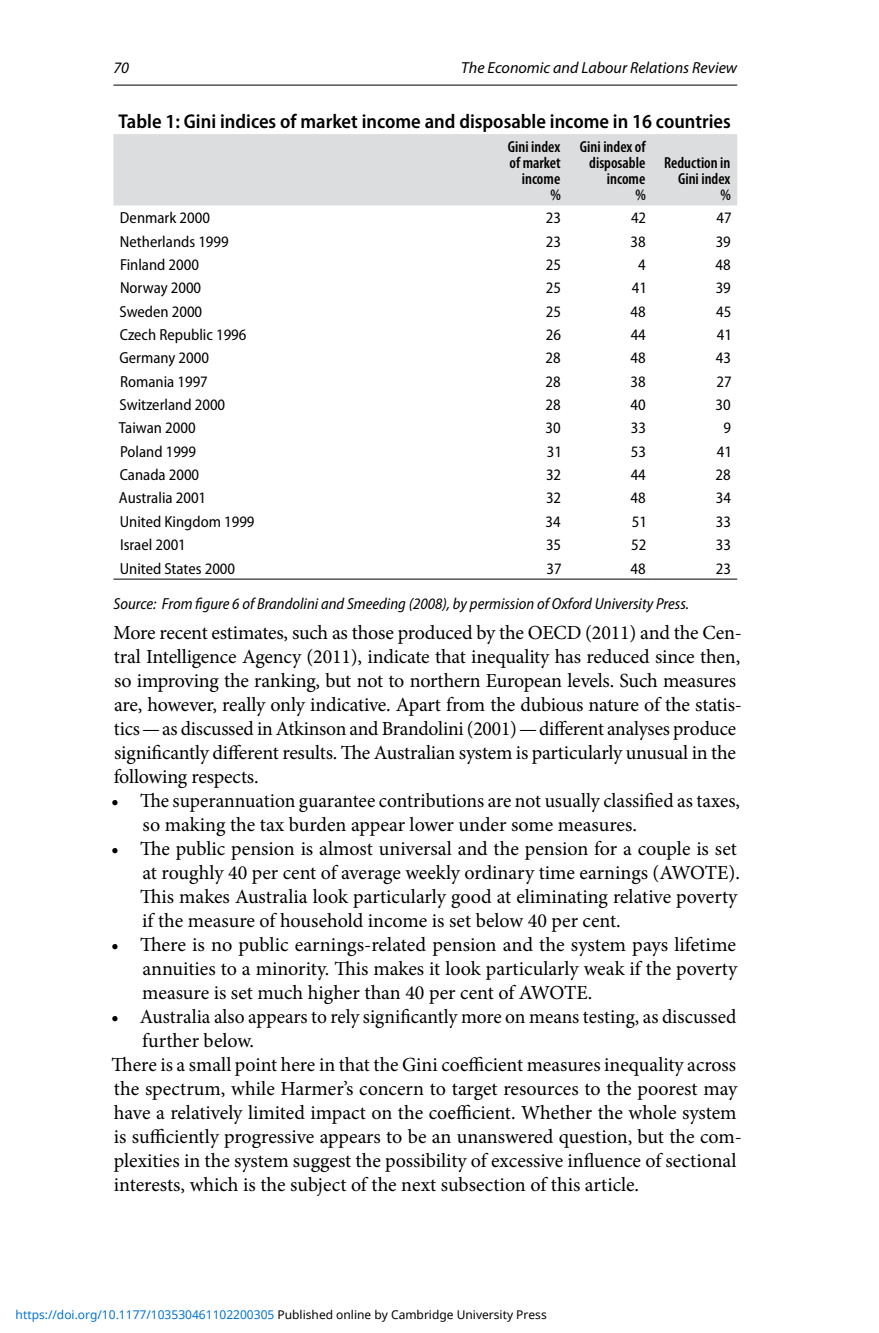
<style>
.page{position:relative;width:879px;height:1333px;background:#fff}
.page>*{position:absolute;margin:0;border:0;box-sizing:border-box;transform-origin:0 0}
.t1{font:20px/24px "Minion Pro";letter-spacing:-.005em;color:#010000}
.t2{font:600 semi-condensed 20px "Myriad Pro";color:#010000}
.t3{font:semi-condensed 16px "Myriad Pro";color:#010000}
.t4{font:italic semi-condensed 16px "Myriad Pro";color:#010000}
.t5{font:600 condensed 16px/16px "Myriad Pro";color:#010000;text-align:right}
.t6{font:italic 16px "Myriad Pro";color:#010000}
.t7{font:12px "Noto Sans";color:#0172cf}
.s1{color:#000}
</style>
<div class="page">
<hr style="left:113px;top:85px;width:624px;height:1px;background:#010000">
<div style="left:113px;top:134px;width:624px;height:71px;background:#dcddde"></div>
<hr style="left:113px;top:578px;width:369px;height:1px;background:#000">
<hr style="left:482px;top:578px;width:85px;height:1px;background:#000">
<hr style="left:567px;top:578px;width:85px;height:1px;background:#000">
<hr style="left:652px;top:578px;width:85px;height:1px;background:#000">
<p class="t6" style="left:113px;top:58px;width:17px">70</p>
<p class="t6" style="left:461px;top:58px;width:277px">The Economic and Labour Relations Review</p>
<p class="t2" style="left:119px;top:109px;width:614px">Table 1: Gini indices of market income and disposable income in 16 countries</p>
<p class="t5" style="left:508px;top:138px;width:54px">Gini index of market income %</p>
<p class="t5" style="left:580px;top:138px;width:67px">Gini index of disposable income<br>%</p>
<p class="t5" style="left:664px;top:154px;width:68px">Reduction in<br>Gini index %</p>
<p class="t3" style="left:120px;top:208px;width:92px">Denmark 2000</p>
<p class="t3" style="left:546px;top:208px;width:17px">23</p>
<p class="t3" style="left:631px;top:208px;width:17px">42</p>
<p class="t3" style="left:716px;top:208px;width:17px">47</p>
<p class="t3" style="left:120px;top:231px;width:110px">Netherlands 1999</p>
<p class="t3" style="left:546px;top:231px;width:17px">23</p>
<p class="t3" style="left:630px;top:231px;width:17px">38</p>
<p class="t3" style="left:715px;top:231px;width:17px">39</p>
<p class="t3" style="left:120px;top:255px;width:81px">Finland 2000</p>
<p class="t3" style="left:546px;top:255px;width:17px">25</p>
<p class="t3" style="left:638px;top:255px;width:9px">4</p>
<p class="t3" style="left:715px;top:255px;width:17px">48</p>
<p class="t3" style="left:120px;top:278px;width:83px">Norway 2000</p>
<p class="t3" style="left:546px;top:278px;width:17px">25</p>
<p class="t3" style="left:632px;top:278px;width:17px">41</p>
<p class="t3" style="left:716px;top:278px;width:17px">39</p>
<p class="t3" style="left:120px;top:301px;width:84px">Sweden 2000</p>
<p class="t3" style="left:546px;top:301px;width:17px">25</p>
<p class="t3" style="left:630px;top:301px;width:17px">48</p>
<p class="t3" style="left:716px;top:301px;width:17px">45</p>
<p class="t3" style="left:120px;top:325px;width:128px">Czech Republic 1996</p>
<p class="t3" style="left:546px;top:325px;width:17px">26</p>
<p class="t3" style="left:630px;top:325px;width:17px">44</p>
<p class="t3" style="left:717px;top:325px;width:17px">41</p>
<p class="t3" style="left:119px;top:348px;width:91px">Germany 2000</p>
<p class="t3" style="left:545px;top:348px;width:17px">28</p>
<p class="t3" style="left:630px;top:348px;width:17px">48</p>
<p class="t3" style="left:716px;top:348px;width:17px">43</p>
<p class="t3" style="left:120px;top:371px;width:89px">Romania 1997</p>
<p class="t3" style="left:545px;top:371px;width:17px">28</p>
<p class="t3" style="left:630px;top:371px;width:17px">38</p>
<p class="t3" style="left:716px;top:371px;width:17px">27</p>
<p class="t3" style="left:120px;top:395px;width:107px">Switzerland 2000</p>
<p class="t3" style="left:545px;top:395px;width:17px">28</p>
<p class="t3" style="left:630px;top:395px;width:17px">40</p>
<p class="t3" style="left:715px;top:395px;width:17px">30</p>
<p class="t3" style="left:119px;top:418px;width:78px">Taiwan 2000</p>
<p class="t3" style="left:545px;top:418px;width:17px">30</p>
<p class="t3" style="left:631px;top:418px;width:17px">33</p>
<p class="t3" style="left:723px;top:418px;width:9px">9</p>
<p class="t3" style="left:120px;top:441px;width:78px">Poland 1999</p>
<p class="t3" style="left:547px;top:441px;width:17px">31</p>
<p class="t3" style="left:631px;top:441px;width:17px">53</p>
<p class="t3" style="left:717px;top:441px;width:17px">41</p>
<p class="t3" style="left:120px;top:465px;width:81px">Canada 2000</p>
<p class="t3" style="left:546px;top:465px;width:17px">32</p>
<p class="t3" style="left:630px;top:465px;width:17px">44</p>
<p class="t3" style="left:715px;top:465px;width:17px">28</p>
<p class="t3" style="left:119px;top:488px;width:89px">Australia 2001</p>
<p class="t3" style="left:546px;top:488px;width:17px">32</p>
<p class="t3" style="left:630px;top:488px;width:17px">48</p>
<p class="t3" style="left:716px;top:488px;width:17px">34</p>
<p class="t3" style="left:120px;top:511px;width:136px">United Kingdom 1999</p>
<p class="t3" style="left:545px;top:511px;width:17px">34</p>
<p class="t3" style="left:632px;top:511px;width:17px">51</p>
<p class="t3" style="left:716px;top:511px;width:17px">33</p>
<p class="t3" style="left:120px;top:535px;width:67px">Israel 2001</p>
<p class="t3" style="left:546px;top:535px;width:17px">35</p>
<p class="t3" style="left:631px;top:535px;width:17px">52</p>
<p class="t3" style="left:716px;top:535px;width:17px">33</p>
<p class="t3" style="left:120px;top:558px;width:117px">United States 2000</p>
<p class="t3" style="left:546px;top:558px;width:17px">37</p>
<p class="t3" style="left:630px;top:558px;width:17px">48</p>
<p class="t3" style="left:716px;top:558px;width:17px">23</p>
<p class="t4" style="left:113px;top:594px;width:577px">Source: From figure 6 of Brandolini and Smeeding (2008), by permission of Oxford University Press.</p>
<p class="t1" style="left:113px;top:620px;width:630px">More recent estimates, such as those produced by the OECD (2011) and the Cen&shy;tral Intelligence Agency (2011), indicate that inequality has reduced since then, so improving the ranking, but not to northern European levels. Such measures are, however, really only indicative. Apart from the dubious nature of the statis&shy;tics—as discussed in Atkinson and Brandolini (2001)—different analyses produce significantly different results. The Australian system is particularly unusual in the following respects.</p>
<p class="t1" style="left:142px;top:788px;width:599px;text-indent:-31px">• The superannuation guarantee contributions are not usually classified as taxes, so making the tax burden appear lower under some measures.</p>
<p class="t1" style="left:140px;top:836px;width:601px;text-indent:-29px">• The public pension is almost universal and the pension for a couple is set at roughly 40 per cent of average weekly ordinary time earnings (AWOTE).<br>This makes Australia look particularly good at eliminating relative poverty if the measure of household income is set below 40 per cent.</p>
<p class="t1" style="left:142px;top:932px;width:597px;text-align:justify;text-indent:-31px">• There is no public earnings-related pension and the system pays lifetime annuities to a minority. This makes it look particularly weak if the poverty measure is set much higher than 40 per cent of AWOTE.</p>
<p class="t1" style="left:111px;top:1004px;width:627px">• Australia also appears to rely significantly more on means testing, as discussed</p>
<p class="t1" style="left:142px;top:1028px;width:114px">further below.</p>
<p class="t1" style="left:112px;top:1052px;width:626px">There is a small point here in that the Gini coefficient measures inequality across</p>
<p class="t1" style="left:114px;top:1076px;width:625px">the spectrum, while Harmer’s concern to target resources to the poorest may</p>
<p class="t1" style="left:114px;top:1100px;width:624px">have a relatively limited impact on the coefficient. Whether the whole system</p>
<p class="t1" style="left:114px;top:1124px;width:629px">is sufficiently progressive appears to be an unanswered question, but the com-</p>
<p class="t1" style="left:114px;top:1148px;width:624px">plexities in the system suggest the possibility of excessive influence of sectional</p>
<p class="t1" style="left:114px;top:1172px;width:527px">interests, which is the subject of the next subsection of this article.</p>
<p class="t7" style="left:16px;top:1305px;width:532px">https://doi.org/10.1177/103530461102200305 <span class="s1">Published online by Cambridge University Press</span></p>
</div>
